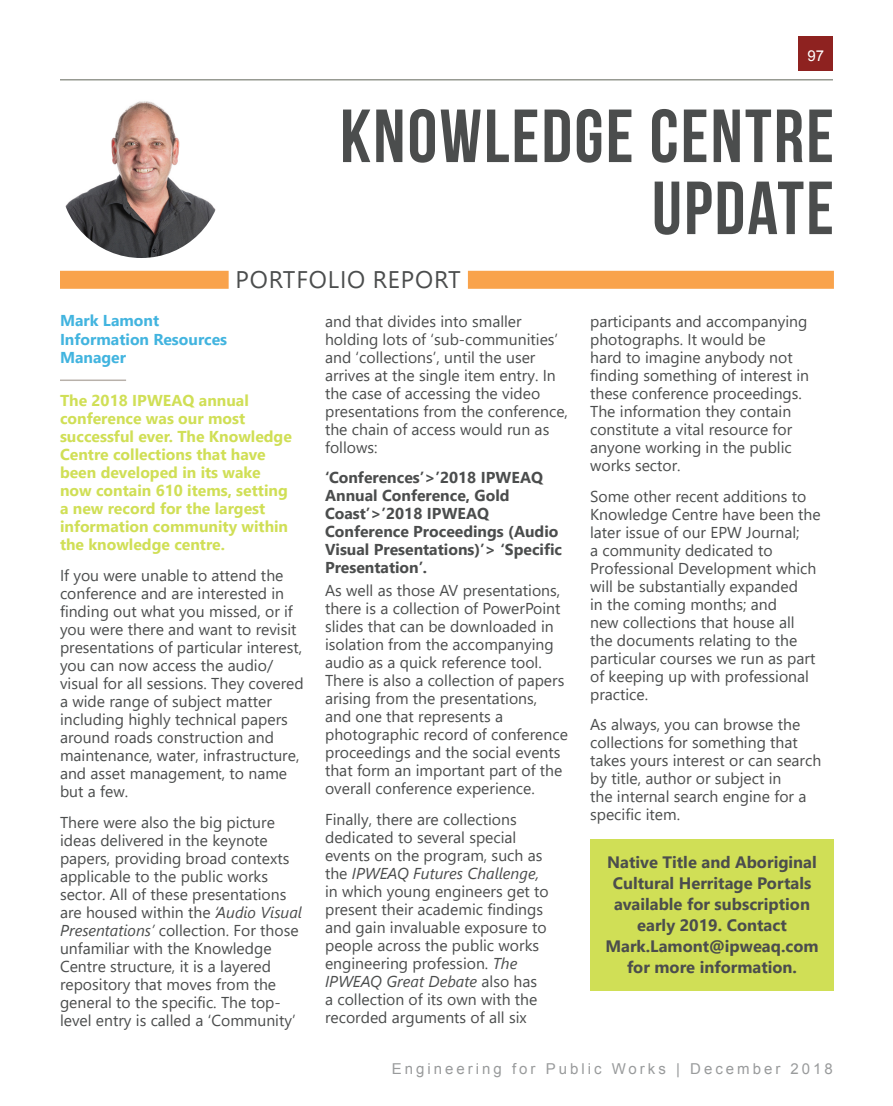
<style>
.page{position:relative;width:893px;height:1106px;background:#fff}
.page>*{position:absolute;margin:0;border:0;box-sizing:border-box;transform-origin:0 0}
.Heading_2{font:75px/72px "Bebas Neue";letter-spacing:.03em;color:#4b4d4d;text-align:right}
.Subheading_with_line{font:24px "Segoe UI";letter-spacing:.035em;color:#4b4d4d}
.Body{font:700 16.5px/21px "Segoe UI";color:#4b4d4d;text-align:center}
.Body-2{font:15.75px/18px "Segoe UI";color:#4b4d4d}
.Intro_paragraph{font:700 15.75px/18px "Segoe UI";color:#d0df56}
.Sub_headings_-_no_sp{font:700 15.75px/18px "Segoe UI";color:#4b4d4d}
.Blue_name_and_Creds{font:700 15.75px/18px "Segoe UI";color:#42b4df}
.t1{font:15px "Arial";letter-spacing:.2em;color:#999b9c}
.t2{font:15px "Arial";color:#fff}
.s1{font-style:italic}
</style>
<div class="page">
<div style="left:798px;top:37px;width:35px;height:34px;background:#8e2220"></div>
<hr style="left:60px;top:79px;width:773px;height:1px;background:#73776c">
<hr style="left:60px;top:379px;width:66px;height:2px;background:#b8b1aa">
<div style="left:590px;top:839px;width:244px;height:151px;background:#d0df56"></div>
<div style="left:60px;top:271px;width:169px;height:18px;background:#f9a34c"></div>
<div style="left:468px;top:271px;width:366px;height:18px;background:#f9a34c"></div>
<img style="left:60px;top:96px;width:162px;height:162px;border-radius:81px">
<p class="t2" style="left:807px;top:45px;width:18px">97</p>
<p class="Heading_2" style="left:340px;top:99px;width:495px">KNOWLEDGE CENTRE<br>UPDATE</p>
<p class="Subheading_with_line" style="left:236px;top:260px;width:227px">PORTFOLIO REPORT</p>
<p class="Blue_name_and_Creds" style="left:60px;top:312px;width:169px">Mark Lamont<br>Information Resources<br>Manager</p>
<p class="Intro_paragraph" style="left:60px;top:391px;width:233px">The 2018 IPWEAQ annual conference was our most successful ever. The Knowledge<br>Centre collections that have been developed in its wake now contain 610 items, setting a new record for the largest information community within the knowledge centre.</p>
<p class="Body-2" style="left:60px;top:566px;width:245px">If you were unable to attend the conference and are interested in finding out what you missed, or if you were there and want to revisit presentations of particular interest, you can now access the audio/ visual for all sessions. They covered a wide range of subject matter including highly technical papers around roads construction and maintenance, water, infrastructure, and asset management, to name but a few.</p>
<p class="Body-2" style="left:60px;top:813px;width:243px">There were also the big picture ideas delivered in the keynote papers, providing broad contexts applicable to the public works sector. All of these presentations are housed within the <span class="s1">‘Audio Visual Presentations’</span> collection. For those unfamiliar with the Knowledge Centre structure, it is a layered repository that moves from the general to the specific. The top&shy;level entry is called a ‘Community’</p>
<p class="Body-2" style="left:325px;top:312px;width:244px">and that divides into smaller holding lots of ‘sub-communities’ and ‘collections’, until the user arrives at the single item entry. In the case of accessing the video presentations from the conference, the chain of access would run as follows:</p>
<p class="Sub_headings_-_no_sp" style="left:325px;top:468px;width:239px">‘Conferences’&gt;’2018 IPWEAQ<br>Annual Conference, Gold<br>Coast’&gt;’2018 IPWEAQ<br>Conference Proceedings (Audio<br>Visual Presentations)’&gt; ‘Specific<br>Presentation’.</p>
<p class="Body-2" style="left:325px;top:581px;width:244px">As well as those AV presentations, there is a collection of PowerPoint slides that can be downloaded in isolation from the accompanying audio as a quick reference tool.<br>There is also a collection of papers arising from the presentations,<br>and one that represents a photographic record of conference proceedings and the social events that form an important part of the overall conference experience.</p>
<p class="Body-2" style="left:325px;top:809px;width:225px">Finally, there are collections dedicated to several special events on the program, such as the <span class="s1">IPWEAQ Futures Challenge, </span>in which young engineers get to present their academic findings and gain invaluable exposure to people across the public works engineering profession. <span class="s1">The<br>IPWEAQ Great Debate</span> also has a collection of its own with the recorded arguments of all six</p>
<p class="Body-2" style="left:590px;top:312px;width:221px">participants and accompanying photographs. It would be<br>hard to imagine anybody not finding something of interest in these conference proceedings.<br>The information they contain constitute a vital resource for anyone working in the public works sector.</p>
<p class="Body-2" style="left:590px;top:486px;width:232px">Some other recent additions to<br>Knowledge Centre have been the later issue of our EPW Journal;<br>a community dedicated to<br>Professional Development which will be substantially expanded<br>in the coming months; and<br>new collections that house all the documents relating to the particular courses we run as part of keeping up with professional practice.</p>
<p class="Body-2" style="left:590px;top:715px;width:233px">As always, you can browse the collections for something that takes yours interest or can search by title, author or subject in<br>the internal search engine for a specific item.</p>
<p class="Body" style="left:605px;top:851px;width:215px">Native Title and Aboriginal<br>Cultural Herritage Portals available for subscription early 2019. Contact<br>Mark.Lamont@ipweaq.com for more information.</p>
<p class="t1" style="left:392px;top:1058px;width:443px">Engineering for Public Works | December 2018</p>
</div>
